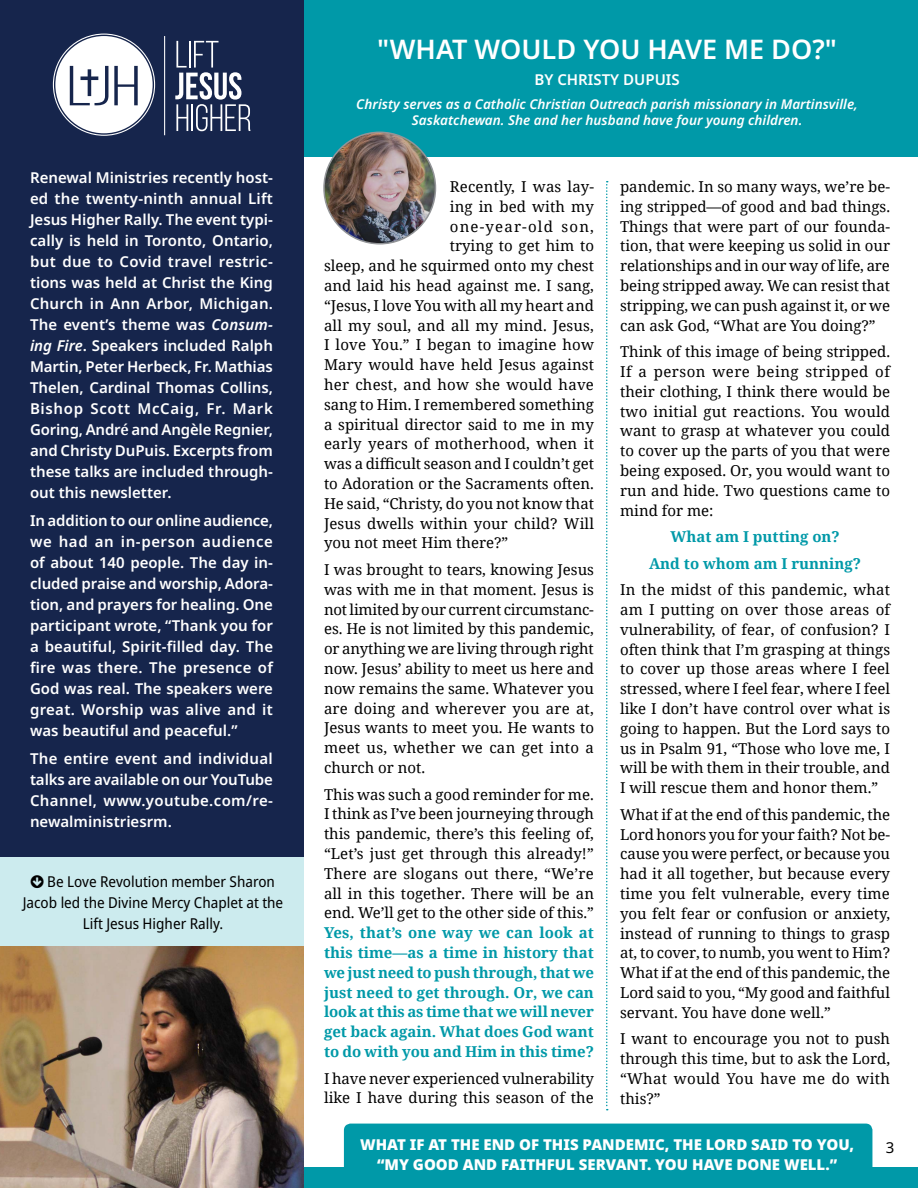
<style>
.page{position:relative;width:918px;height:1188px;background:#fff}
.page>*{position:absolute;margin:0;border:0;box-sizing:border-box;transform-origin:0 0}
.t1{font:600 27px "Noto Sans";color:#fff}
.t2{font:15px/19.8px "Noto Serif";color:#000;text-align:justify}
.t3{font:600 15px/21px "Noto Sans";color:#fff;text-align:justify}
.t4{font:700 15px/19.8px "Noto Serif";color:#0099a8;text-align:justify}
.t5{font:900 15px/19.8px "Noto Sans";color:#fff;text-align:center}
.t6{font:semi-condensed 15px "Noto Sans";color:#000}
.t7{font:15px "Noto Serif";letter-spacing:.08em;color:#000}
.t8{font:15px "Noto Sans";color:#000}
.t9{font:italic 600 13.5px/16.5px "Noto Sans";color:#fff;text-align:center}
.s1{font-style:italic}
.s2{font-family:"Noto Serif"}
</style>
<div class="page">
<div style="left:0;top:0;width:918px;height:157px;background:#0099a8"></div>
<div style="left:0;top:1167px;width:918px;height:21px;background:#0099a8"></div>
<div style="left:0;top:0;width:303px;height:1188px;background:#16254c"></div>
<svg style="left:606px;top:181px;width:2px;height:929px"></svg>
<svg style="left:55px;top:36px;width:98px;height:97px"></svg>
<svg style="left:175px;top:41px;width:76px;height:90px"></svg>
<hr style="left:164px;top:36px;width:1px;height:99px;background:#fff">
<img style="left:0;top:946px;width:303px;height:242px">
<div style="left:0;top:858px;width:303px;height:88px;background:#ccebee"></div>
<img style="left:324px;top:132px;width:111px;height:112px;border-radius:56px">
<div style="left:323px;top:132px;width:113px;height:113px;border:2px solid #939598;border-radius:50%"></div>
<div style="left:344px;top:1124px;width:528px;height:43px;background:#0099a8"></div>
<p class="t3" style="left:30px;top:168px;width:245px">Renewal Ministries recently host&shy;ed the twenty-ninth annual Lift Jesus Higher Rally. The event typi&shy;cally is held in Toronto, Ontario, but due to Covid travel restric&shy;tions was held at Christ the King Church in Ann Arbor, Michigan.<br>The event’s theme was <span class="s1">Consum&shy;ing Fire</span>. Speakers included Ralph Martin, Peter Herbeck, Fr. Mathias Thelen, Cardinal Thomas Collins, Bishop Scott McCaig, Fr. Mark Goring, Andr<span class="s2">é</span> and Angèle Regnier, and Christy DuPuis. Excerpts from these talks are included through&shy;out this newsletter.</p>
<p class="t3" style="left:30px;top:511px;width:245px">In addition to our online audience, we had an in-person audience of about 140 people. The day in&shy;cluded praise and worship, Adora&shy;tion, and prayers for healing. One participant wrote, “Thank you for a beautiful, Spirit-filled day. The fire was there. The presence of God was real. The speakers were great. Worship was alive and it was beautiful and peaceful.”</p>
<p class="t3" style="left:30px;top:748px;width:244px">The entire event and individual talks are available on our YouTube Channel, www.youtube.com/re&shy;newalministriesrm.</p>
<p class="t6" style="left:47px;top:871px;width:229px">Be Love Revolution member Sharon</p>
<p class="t6" style="left:23px;top:892px;width:262px">Jacob led the Divine Mercy Chaplet at the</p>
<p class="t6" style="left:83px;top:913px;width:142px">Lift Jesus Higher Rally.</p>
<h1 class="t1" style="left:377px;top:30px;width:461px">"WHAT WOULD YOU HAVE ME DO?"</h1>
<p class="t3" style="left:535px;top:70px;width:147px">BY CHRISTY DUPUIS</p>
<p class="t9" style="left:356px;top:96px;width:503px">Christy serves as a Catholic Christian Outreach parish missionary in Martinsville,<br>Saskatchewan. She and her husband have four young children.</p>
<p class="t2" style="left:450px;top:176px;width:146px">Recently, I was lay-</p>
<p class="t2" style="left:450px;top:196px;width:146px">ing in bed with my</p>
<p class="t7" style="left:450px;top:216px;width:146px">one-year-old son,</p>
<p class="t2" style="left:450px;top:236px;width:146px">trying to get him to</p>
<p class="t2" style="left:324px;top:255px;width:271px">sleep, and he squirmed onto my chest</p>
<p class="t2" style="left:324px;top:275px;width:271px">and laid his head against me. I sang,</p>
<p class="t2" style="left:324px;top:295px;width:271px">“Jesus, I love You with all my heart and</p>
<p class="t2" style="left:324px;top:315px;width:271px">all my soul, and all my mind. Jesus,</p>
<p class="t2" style="left:324px;top:335px;width:271px">I love You.” I began to imagine how</p>
<p class="t2" style="left:324px;top:354px;width:272px">Mary would have held Jesus against</p>
<p class="t2" style="left:324px;top:374px;width:272px">her chest, and how she would have</p>
<p class="t2" style="left:324px;top:394px;width:271px">sang to Him. I remembered something</p>
<p class="t2" style="left:324px;top:414px;width:271px">a spiritual director said to me in my</p>
<p class="t2" style="left:324px;top:434px;width:272px">early years of motherhood, when it</p>
<p class="t2" style="left:324px;top:453px;width:272px">was a difficult season and I couldn’t get</p>
<p class="t2" style="left:324px;top:473px;width:271px">to Adoration or the Sacraments often.</p>
<p class="t2" style="left:324px;top:493px;width:272px">He said, “Christy, do you not know that</p>
<p class="t2" style="left:324px;top:513px;width:272px">Jesus dwells within your child? Will</p>
<p class="t2" style="left:324px;top:533px;width:186px">you not meet Him there?”</p>
<p class="t2" style="left:324px;top:559px;width:272px">I was brought to tears, knowing Jesus was with me in that moment. Jesus is not limited by our current circumstanc&shy;es. He is not limited by this pandemic, or anything we are living through right now. Jesus’ ability to meet us here and now remains the same. Whatever you are doing and wherever you are at, Jesus wants to meet you. He wants to meet us, whether we can get into a church or not.</p>
<p class="t2" style="left:324px;top:784px;width:272px">This was such a good reminder for me.<br>I think as I’ve been journeying through this pandemic, there’s this feeling of, “Let’s just get through this already!” There are slogans out there, “We’re all in this together. There will be an end. We’ll get to the other side of this.”</p>
<p class="t4" style="left:324px;top:922px;width:272px">Yes, that’s one way we can look at this time—as a time in history that we just need to push through, that we just need to get through. Or, we can look at this as time that we will never get back again. What does God want to do with you and Him in this time?</p>
<p class="t2" style="left:324px;top:1068px;width:272px">I have never experienced vulnerability like I have during this season of the</p>
<p class="t2" style="left:620px;top:176px;width:272px">pandemic. In so many ways, we’re be&shy;ing stripped—of good and bad things.<br>Things that were part of our founda&shy;tion, that were keeping us solid in our relationships and in our way of life, are being stripped away. We can resist that stripping, we can push against it, or we can ask God, “What are You doing?”</p>
<p class="t2" style="left:620px;top:341px;width:272px">Think of this image of being stripped.<br>If a person were being stripped of their clothing, I think there would be two initial gut reactions. You would want to grasp at whatever you could to cover up the parts of you that were being exposed. Or, you would want to run and hide. Two questions came to mind for me:</p>
<p class="t4" style="left:649px;top:523px;width:214px;line-height:26.5px;text-align:center">What am I putting on?<br>And to whom am I running?</p>
<p class="t2" style="left:620px;top:579px;width:272px">In the midst of this pandemic, what am I putting on over those areas of vulnerability, of fear, of confusion? I often think that I’m grasping at things to cover up those areas where I feel stressed, where I feel fear, where I feel like I don’t have control over what is going to happen. But the Lord says to us in Psalm 91, “Those who love me, I will be with them in their trouble, and I will rescue them and honor them.”</p>
<p class="t2" style="left:620px;top:804px;width:272px">What if at the end of this pandemic, the Lord honors you for your faith? Not be&shy;cause you were perfect, or because you had it all together, but because every time you felt vulnerable, every time you felt fear or confusion or anxiety, instead of running to things to grasp at, to cover, to numb, you went to Him?<br>What if at the end of this pandemic, the Lord said to you, “My good and faithful servant. You have done well.”</p>
<p class="t2" style="left:620px;top:1028px;width:272px">I want to encourage you not to push through this time, but to ask the Lord, “What would You have me do with this?”</p>
<p class="t5" style="left:360px;top:1135px;width:495px">WHAT IF AT THE END OF THIS PANDEMIC, THE LORD SAID TO YOU, “MY GOOD AND FAITHFUL SERVANT. YOU HAVE DONE WELL.”</p>
<p class="t8" style="left:886px;top:1137px;width:10px">3</p>
</div>
